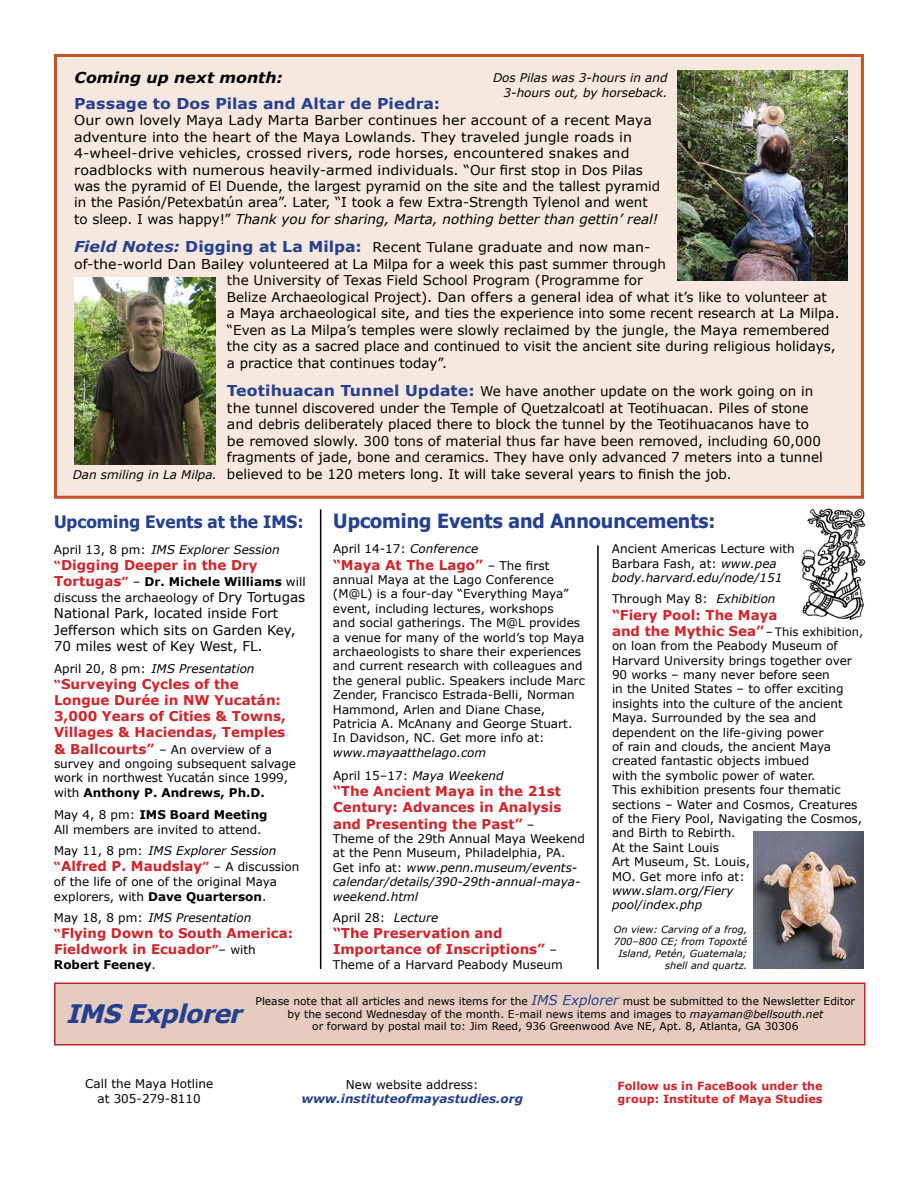
<style>
.page{position:relative;width:918px;height:1188px;background:#fff}
.page>*{position:absolute;margin:0;border:0;box-sizing:border-box;transform-origin:0 0}
.t1{font:italic 700 25.5px "Tahoma";color:#25408f;scale:1.05 1}
.t2{font:700 19.5px "Tahoma";color:#25408f}
.t3{font:700 17.1px "Tahoma";color:#25408f}
.t4{font:700 15px "Verdana";letter-spacing:.005em;color:#25408f;scale:1.05 1}
.t5{font:italic 700 15px "Verdana";color:#000;scale:1.05 1}
.t6{font:13.5px/16.5px "Verdana";color:#000}
.t7{font:13.5px/16.4px "Verdana";color:#000;scale:1.05 1}
.t8{font:700 13.5px/16.2px "Verdana";color:#d2232a}
.t9{font:700 13.35px/16px "Verdana";color:#d2232a}
.t10{font:12px/14.4px "Verdana";color:#000}
.t11{font:italic 12px/14.4px "Verdana";color:#000}
.t12{font:italic 700 12px "Verdana";color:#25408f}
.t13{font:700 12px "Verdana";color:#000}
.t14{font:700 11.25px/13.5px "Verdana";color:#d2232a}
.t15{font:10.65px/12.8px "Verdana";color:#000;text-align:center}
.t16{font:italic 9.75px/11.7px "Verdana";color:#000;text-align:right}
.s1{font-style:italic}
.s2{font-weight:700;font-style:italic;font-size:15px;color:#25408f}
.s3{font-weight:700;font-size:15px;color:#25408f}
.s4{font-style:normal}
.s5{font-size:12px}
.s6{font-weight:700;font-size:13.5px;color:#d2232a}
.s7{font-weight:700;color:#d2232a}
.s8{font-weight:700}
.s9{font-size:13.5px}
.s10{font-weight:400;font-size:12px;color:#000}
.s11{font-weight:400}
.s12{font-weight:400;font-size:11.55px;color:#000}
.s13{font-style:italic;font-size:13.5px;color:#25408f}
</style>
<div class="page">
<div style="left:54px;top:54px;width:810px;height:445px;background:#f6e8de;border:3px solid #c7512d"></div>
<img style="left:801px;top:508px;width:65px;height:112px">
<hr style="left:597px;top:545px;width:2px;height:424px;background:#000">
<hr style="left:320px;top:509px;width:1px;height:460px;background:#000">
<img style="left:754px;top:832px;width:110px;height:137px">
<div style="left:54px;top:983px;width:812px;height:63px;background:#e6cbc0;border:2px solid #b7292f"></div>
<img style="left:677px;top:71px;width:170px;height:210px">
<img style="left:74px;top:278px;width:142px;height:186px">
<p class="t5" style="left:75px;top:68px;width:200px">Coming up next month:</p>
<p class="t11" style="left:493px;top:71px;width:176px;text-align:right">Dos Pilas was 3-hours in and<br>3-hours out, by horseback.</p>
<p class="t4" style="left:74px;top:94px;width:350px">Passage to Dos Pilas and Altar de Piedra:</p>
<p class="t7" style="left:74px;top:113px;width:560px">Our own lovely Maya Lady Marta Barber continues her account of a recent Maya adventure into the heart of the Maya Lowlands. They traveled jungle roads in 4-wheel-drive vehicles, crossed rivers, rode horses, encountered snakes and roadblocks with numerous heavily-armed individuals. “Our first stop in Dos Pilas was the pyramid of El Duende, the largest pyramid on the site and the tallest pyramid in the Pasión/Petexbatún area”. Later, “I took a few Extra-Strength Tylenol and went to sleep. I was happy!” <span class="s1">Thank you for sharing, Marta, nothing better than gettin’ real!</span></p>
<p class="t7" style="left:74px;top:239px;width:551px"><span class="s2">Field Notes:</span> <span class="s3">Digging at La Milpa:</span> Recent Tulane graduate and now man-</p>
<p class="t7" style="left:74px;top:256px;width:565px">of-the-world Dan Bailey volunteered at La Milpa for a week this past summer through</p>
<p class="t6" style="left:227px;top:272px;width:417px">the University of Texas Field School Program (Programme for</p>
<p class="t6" style="left:227px;top:289px;width:601px">Belize Archaeological Project). Dan offers a general idea of what it’s like to volunteer at</p>
<p class="t6" style="left:227px;top:305px;width:614px">a Maya archaeological site, and ties the experience into some recent research at La Milpa.</p>
<p class="t6" style="left:227px;top:322px;width:604px">“Even as La Milpa’s temples were slowly reclaimed by the jungle, the Maya remembered</p>
<p class="t6" style="left:227px;top:338px;width:610px">the city as a sacred place and continued to visit the ancient site during religious holidays,</p>
<p class="t6" style="left:227px;top:355px;width:222px">a practice that continues today”.</p>
<p class="t6" style="left:227px;top:383px;width:598px"><span class="s3">Teotihuacan Tunnel Update:</span> We have another update on the work going on in the tunnel discovered under the Temple of Quetzalcoatl at Teotihuacan. Piles of stone and debris deliberately placed there to block the tunnel by the Teotihuacanos have to be removed slowly. 300 tons of material thus far have been removed, including 60,000 fragments of jade, bone and ceramics. They have only advanced 7 meters into a tunnel believed to be 120 meters long. It will take several years to finish the job.</p>
<p class="t11" style="left:73px;top:468px;width:146px">Dan smiling in La Milpa.</p>
<h3 class="t3" style="left:54px;top:510px;width:251px">Upcoming Events at the IMS:</h3>
<h2 class="t2" style="left:333px;top:507px;width:384px">Upcoming Events and Announcements:</h2>
<p class="t11" style="left:54px;top:542px;width:227px"><span class="s4">April 13, 8 pm:</span> IMS Explorer Session</p>
<p class="t8" style="left:54px;top:557px;width:205px"><span class="s5">“</span>Digging Deeper in the Dry</p>
<p class="t10" style="left:54px;top:574px;width:253px;line-height:16.2px"><span class="s6">Tortugas</span><span class="s7">”</span> – <span class="s8">Dr. Michele Williams</span> will discuss the archaeology of <span class="s9">Dry Tortugas</span></p>
<p class="t6" style="left:54px;top:606px;width:243px">National Park, located inside Fort<br>Jefferson which sits on Garden Key,<br>70 miles west of Key West, FL.</p>
<p class="t11" style="left:54px;top:661px;width:202px"><span class="s4">April 20, 8 pm:</span> IMS Presentation</p>
<p class="t8" style="left:54px;top:676px;width:233px"><span class="s5">“</span>Surveying Cycles of the<br>Longue Durée in NW Yucatán:<br>3,000 Years of Cities &amp; Towns,<br>Villages &amp; Haciendas, Temples</p>
<p class="t10" style="left:54px;top:742px;width:244px"><span class="s6">&amp; Ballcourts”</span> – An overview of a survey and ongoing subsequent salvage work in northwest Yucatán since 1999, with <span class="s8">Anthony P. Andrews, Ph.D.</span></p>
<p class="t10" style="left:54px;top:808px;width:215px;line-height:15px">May 4, 8 pm: <span class="s8">IMS Board Meeting<br></span>All members are invited to attend.</p>
<p class="t11" style="left:54px;top:843px;width:224px"><span class="s4">May 11, 8 pm:</span> IMS Explorer Session</p>
<p class="t8" style="left:54px;top:858px;width:247px"><span class="s5">“</span>Alfred P. Maudslay<span class="s5">”</span> <span class="s10">– A discussion</span></p>
<p class="t10" style="left:54px;top:874px;width:225px;line-height:15px">of the life of one of the original Maya explorers, with <span class="s8">Dave Quarterson</span>.</p>
<p class="t11" style="left:54px;top:910px;width:199px"><span class="s4">May 18, 8 pm:</span> IMS Presentation</p>
<p class="t9" style="left:54px;top:925px;width:241px"><span class="s5">“</span>Flying Down to South America:<br>Fieldwork in Ecuador<span class="s5">”</span><span class="s10">– with</span></p>
<p class="t13" style="left:54px;top:956px;width:103px">Robert Feeney<span class="s11">.</span></p>
<p class="t10" style="left:333px;top:542px;width:147px">April 14-17: <span class="s1">Conference</span></p>
<p class="t8" style="left:333px;top:557px;width:218px">“Maya At The Lago” <span class="s10">– The first</span></p>
<p class="t10" style="left:333px;top:573px;width:254px">annual Maya at the Lago Conference (M@L) is a four-day “Everything Maya” event, including lectures, workshops<br>and social gatherings. The M@L provides a venue for many of the world’s top Maya archaeologists to share their experiences and current research with colleagues and the general public. Speakers include Marc Zender, Francisco Estrada-Belli, Norman Hammond, Arlen and Diane Chase, Patricia A. McAnany and George Stuart.<br>In Davidson, NC. Get more info at:</p>
<p class="t11" style="left:333px;top:746px;width:155px">www.mayaatthelago.com</p>
<p class="t10" style="left:333px;top:769px;width:172px">April 15–17: <span class="s1">Maya Weekend</span></p>
<p class="t8" style="left:333px;top:783px;width:230px;text-align:justify">“The Ancient Maya in the 21st Century: Advances in Analysis and Presenting the Past” <span class="s10">–</span></p>
<p class="t10" style="left:333px;top:832px;width:253px">Theme of the 29th Annual Maya Weekend at the Penn Museum, Philadelphia, PA.<br>Get info at: <span class="s1">www.penn.museum/events&shy;calendar/details/390-29th-annual-maya&shy;weekend.html</span></p>
<p class="t10" style="left:333px;top:910px;width:107px">April 28: <span class="s1">Lecture</span></p>
<p class="t8" style="left:333px;top:925px;width:226px">“The Preservation and<br>Importance of Inscriptions” <span class="s10">–</span></p>
<p class="t10" style="left:333px;top:957px;width:231px">Theme of a Harvard Peabody Museum</p>
<p class="t10" style="left:612px;top:542px;width:184px">Ancient Americas Lecture with<br>Barbara Fash, at: <span class="s1">www.pea body.harvard.edu/node/151</span></p>
<p class="t10" style="left:612px;top:592px;width:165px">Through May 8: <span class="s1">Exhibition</span></p>
<p class="t8" style="left:612px;top:607px;width:253px">“Fiery Pool: The Maya<br>and the Mythic Sea” <span class="s12">– This exhibition,</span></p>
<p class="t10" style="left:612px;top:639px;width:252px">on loan from the Peabody Museum of<br>Harvard University brings together over<br>90 works – many never before seen<br>in the United States – to offer exciting insights into the culture of the ancient<br>Maya. Surrounded by the sea and dependent on the life-giving power<br>of rain and clouds, the ancient Maya created fantastic objects imbued<br>with the symbolic power of water.<br>This exhibition presents four thematic sections – Water and Cosmos, Creatures of the Fiery Pool, Navigating the Cosmos, and Birth to Rebirth.<br>At the Saint Louis<br>Art Museum, St. Louis,<br>MO. Get more info at:</p>
<p class="t11" style="left:612px;top:884px;width:123px">www.slam.org/Fiery pool/index.php</p>
<p class="t16" style="left:614px;top:924px;width:135px">On view: Carving of a frog,<br>700–800 CE; from Topoxté<br>Island, Petén, Guatemala; shell and quartz.</p>
<h1 class="t1" style="left:66px;top:996px;width:176px">IMS Explorer</h1>
<p class="t15" style="left:256px;top:995px;width:601px">Please note that all articles and news items for the <span class="s13">IMS Explorer</span> must be submitted to the Newsletter Editor by the second Wednesday of the month. E-mail news items and images to <span class="s1">mayaman@bellsouth.net<br></span>or forward by postal mail to: Jim Reed, 936 Greenwood Ave NE, Apt. 8, Atlanta, GA 30306</p>
<p class="t10" style="left:85px;top:1077px;width:129px;text-align:center">Call the Maya Hotline at 305-279-8110</p>
<p class="t14" style="left:617px;top:1079px;width:207px">Follow us in FaceBook under the group: Institute of Maya Studies</p>
<p class="t10" style="left:346px;top:1077px;width:134px">New website address:</p>
<p class="t12" style="left:301px;top:1091px;width:223px">www.instituteofmayastudies.org</p>
</div>
